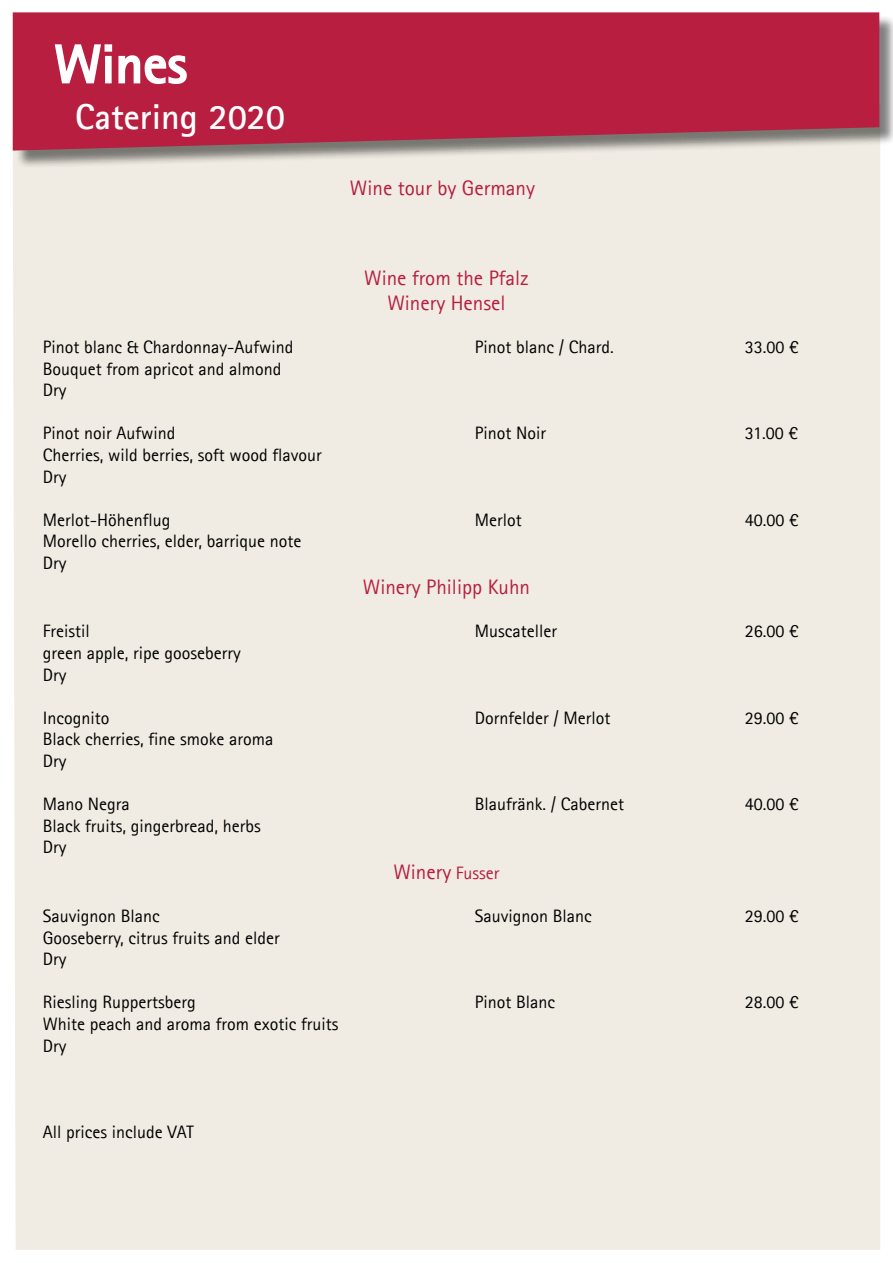
<style>
.page{position:relative;width:893px;height:1263px;background:#fff}
.page>*{position:absolute;margin:0;border:0;box-sizing:border-box;transform-origin:0 0}
.t1{font:700 54px "Agfa Rotis Sans Serif";color:#fff}
.t2{font:700 36px "Agfa Rotis Sans Serif";color:#fff}
.t3{font:21px/25.2px "Agfa Rotis Sans Serif";color:#b71e3f;text-align:center}
.t4{font:18px/21.6px "Agfa Rotis Sans Serif";color:#000}
.s1{font-size:18px}
</style>
<div class="page">
<div style="left:13px;top:151px;width:867px;height:1099px;background:#f0ece3"></div>
<div style="left:15px;top:15px;width:878px;height:154px;background:#000;opacity:.5"></div>
<svg style="left:13px;top:12px;width:866px;height:139px;background:#b42a47"></svg>
<svg style="left:54px;top:43px;width:134px;height:42px;background:#c8536c"></svg>
<h1 class="t1" style="left:54px;top:30px;width:134px">Wines</h1>
<h2 class="t2" style="left:75px;top:94px;width:211px">Catering 2020</h2>
<p class="t3" style="left:350px;top:175px;width:187px">Wine tour by Germany</p>
<p class="t3" style="left:364px;top:265px;width:166px">Wine from the Pfalz<br>Winery Hensel</p>
<p class="t4" style="left:43px;top:336px;width:252px">Pinot blanc &amp; Chardonnay-Aufwind</p>
<p class="t4" style="left:475px;top:336px;width:140px">Pinot blanc / Chard.</p>
<p class="t4" style="left:745px;top:336px;width:55px">33.00 €</p>
<p class="t4" style="left:43px;top:358px;width:240px">Bouquet from apricot and almond<br>Dry</p>
<p class="t4" style="left:43px;top:422px;width:134px">Pinot noir Aufwind</p>
<p class="t4" style="left:475px;top:422px;width:73px">Pinot Noir</p>
<p class="t4" style="left:745px;top:422px;width:55px">31.00 €</p>
<p class="t4" style="left:43px;top:444px;width:280px">Cherries, wild berries, soft wood flavour<br>Dry</p>
<p class="t4" style="left:43px;top:509px;width:129px">Merlot-Höhenflug</p>
<p class="t4" style="left:475px;top:509px;width:48px">Merlot</p>
<p class="t4" style="left:745px;top:509px;width:55px">40.00 €</p>
<p class="t4" style="left:43px;top:530px;width:260px">Morello cherries, elder, barrique note<br>Dry</p>
<p class="t3" style="left:363px;top:574px;width:169px">Winery Philipp Kuhn</p>
<p class="t4" style="left:43px;top:620px;width:48px">Freistil</p>
<p class="t4" style="left:475px;top:620px;width:84px">Muscateller</p>
<p class="t4" style="left:745px;top:620px;width:55px">26.00 €</p>
<p class="t4" style="left:43px;top:642px;width:199px">green apple, ripe gooseberry<br>Dry</p>
<p class="t4" style="left:43px;top:707px;width:68px">Incognito</p>
<p class="t4" style="left:475px;top:707px;width:137px">Dornfelder / Merlot</p>
<p class="t4" style="left:745px;top:707px;width:55px">29.00 €</p>
<p class="t4" style="left:43px;top:728px;width:232px">Black cherries, fine smoke aroma<br>Dry</p>
<p class="t4" style="left:43px;top:793px;width:88px">Mano Negra</p>
<p class="t4" style="left:475px;top:793px;width:151px">Blaufränk. / Cabernet</p>
<p class="t4" style="left:745px;top:793px;width:55px">40.00 €</p>
<p class="t4" style="left:43px;top:815px;width:219px">Black fruits, gingerbread, herbs<br>Dry</p>
<p class="t3" style="left:393px;top:859px;width:108px">Winery <span class="s1">Fusser</span></p>
<p class="t4" style="left:43px;top:905px;width:118px">Sauvignon Blanc</p>
<p class="t4" style="left:475px;top:905px;width:118px">Sauvignon Blanc</p>
<p class="t4" style="left:745px;top:905px;width:55px">29.00 €</p>
<p class="t4" style="left:43px;top:926px;width:238px">Gooseberry, citrus fruits and elder<br>Dry</p>
<p class="t4" style="left:43px;top:991px;width:154px">Riesling Ruppertsberg</p>
<p class="t4" style="left:475px;top:991px;width:82px">Pinot Blanc</p>
<p class="t4" style="left:745px;top:991px;width:55px">28.00 €</p>
<p class="t4" style="left:43px;top:1013px;width:297px">White peach and aroma from exotic fruits<br>Dry</p>
<p class="t4" style="left:43px;top:1121px;width:152px">All prices include VAT</p>
</div>
